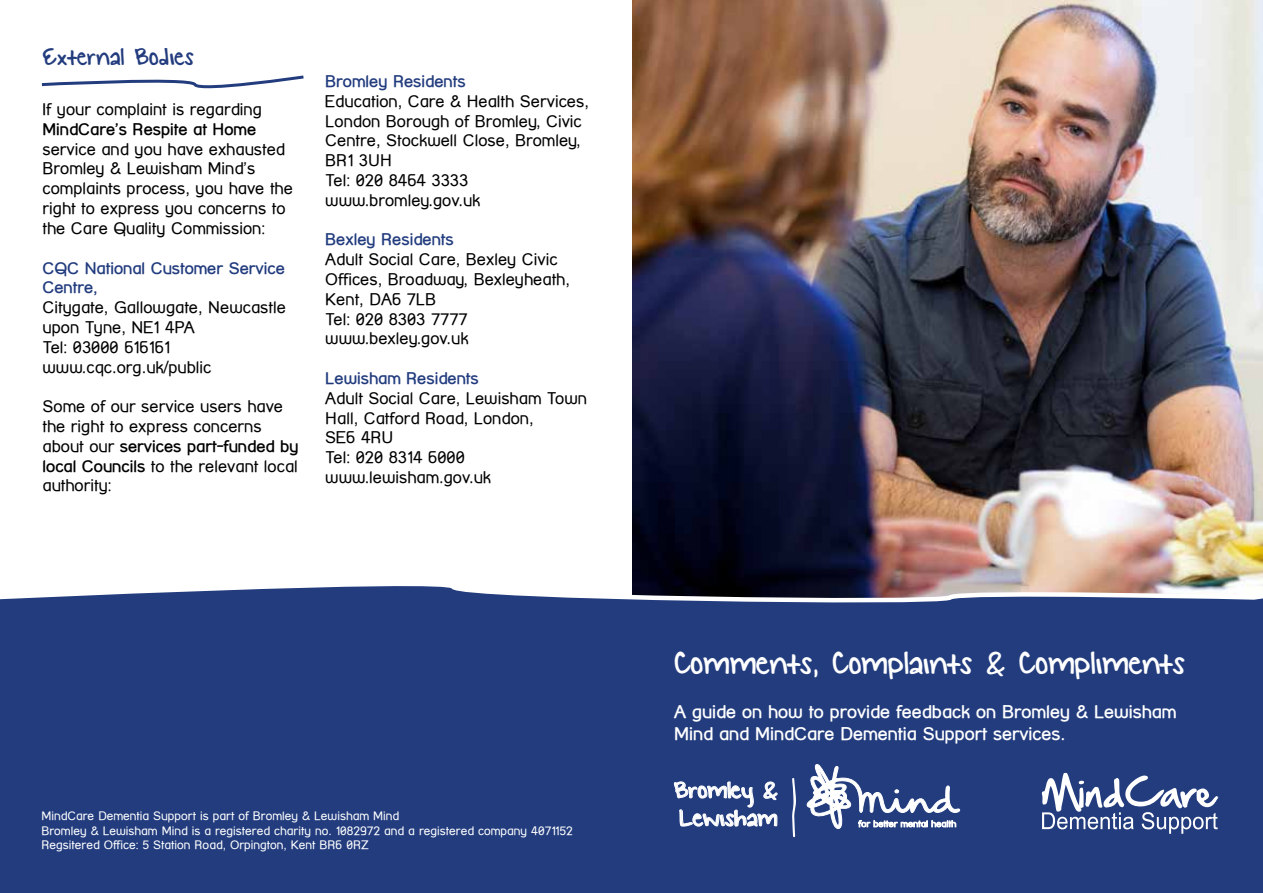
<style>
.page{position:relative;width:1263px;height:893px;background:#fff}
.page>*{position:absolute;margin:0;border:0;box-sizing:border-box;transform-origin:0 0}
.t1{font:36px "KG Small Town Southern Girl";color:#fff}
.t2{font:27px "KG Small Town Southern Girl";color:#223c7e}
.t3{font:25.8px/27.9px "KG Small Town Southern Girl";color:#fff;scale:1.05 1}
.t4{font:700 18px/21.6px "Street Corner";color:#fff}
.t5{font:16.5px/19.8px "Street Corner";color:#000}
.t6{font:700 16.5px/19.8px "Street Corner";color:#223c7e}
.t7{font:700 16.5px "Street Corner";color:#000}
.t8{font:12px/14.4px "Street Corner";color:#fff}
.s1{font-weight:700}
</style>
<div class="page">
<img style="left:632px;top:0;width:631px;height:576px">
<div style="left:0;top:576px;width:1263px;height:317px;background:#223c7e"></div>
<svg style="left:41px;top:75px;width:263px;height:14px"></svg>
<svg style="left:807px;top:764px;width:153px;height:80px"></svg>
<svg style="left:791px;top:777px;width:6px;height:61px"></svg>
<svg style="left:674px;top:781px;width:103px;height:45px"></svg>
<svg style="left:1042px;top:773px;width:176px;height:61px"></svg>
<h2 class="t2" style="left:43px;top:42px;width:153px">External Bodies</h2>
<p class="t5" style="left:43px;top:99px;width:221px">If your complaint is regarding</p>
<p class="t7" style="left:43px;top:120px;width:215px">MindCare’s Respite at Home</p>
<p class="t5" style="left:43px;top:139px;width:252px">service and you have exhausted<br>Bromley &amp; Lewisham Mind’s complaints process, you have the right to express you concerns to the Care Quality Commission:</p>
<p class="t6" style="left:43px;top:258px;width:244px">CQC National Customer Service<br>Centre,</p>
<p class="t5" style="left:43px;top:297px;width:245px">Citygate, Gallowgate, Newcastle upon Tyne, NE1 4PA<br>Tel: 03000 616161 www.cqc.org.uk/public</p>
<p class="t5" style="left:43px;top:396px;width:258px">Some of our service users have the right to express concerns about our <span class="s1">services part-funded by local Councils</span> to the relevant local authority:</p>
<p class="t6" style="left:325px;top:71px;width:142px">Bromley Residents</p>
<p class="t5" style="left:325px;top:91px;width:265px">Education, Care &amp; Health Services,<br>London Borough of Bromley, Civic<br>Centre, Stockwell Close, Bromley,<br>BR1 3UH<br>Tel: 020 8464 3333 www.bromley.gov.uk</p>
<p class="t6" style="left:325px;top:230px;width:130px">Bexley Residents</p>
<p class="t5" style="left:325px;top:250px;width:246px">Adult Social Care, Bexley Civic<br>Offices, Broadway, Bexleyheath,<br>Kent, DA6 7LB<br>Tel: 020 8303 7777 www.bexley.gov.uk</p>
<p class="t6" style="left:325px;top:368px;width:155px">Lewisham Residents</p>
<p class="t5" style="left:325px;top:388px;width:263px">Adult Social Care, Lewisham Town<br>Hall, Catford Road, London,<br>SE6 4RU<br>Tel: 020 8314 6000 www.lewisham.gov.uk</p>
<p class="t8" style="left:41px;top:809px;width:533px">MindCare Dementia Support is part of Bromley &amp; Lewisham Mind<br>Bromley &amp; Lewisham Mind is a registered charity no. 1082972 and a registered company 4071152<br>Regsitered Office: 5 Station Road, Orpington, Kent BR6 0RZ</p>
<h1 class="t1" style="left:674px;top:644px;width:513px">Comments, Complaints &amp; Compliments</h1>
<p class="t4" style="left:674px;top:701px;width:504px">A guide on how to provide feedback on Bromley &amp; Lewisham<br>Mind and MindCare Dementia Support services.</p>
<h3 class="t3" style="left:674px;top:778px;width:100px">Bromley &amp;<br>Lewisham</h3>
</div>
